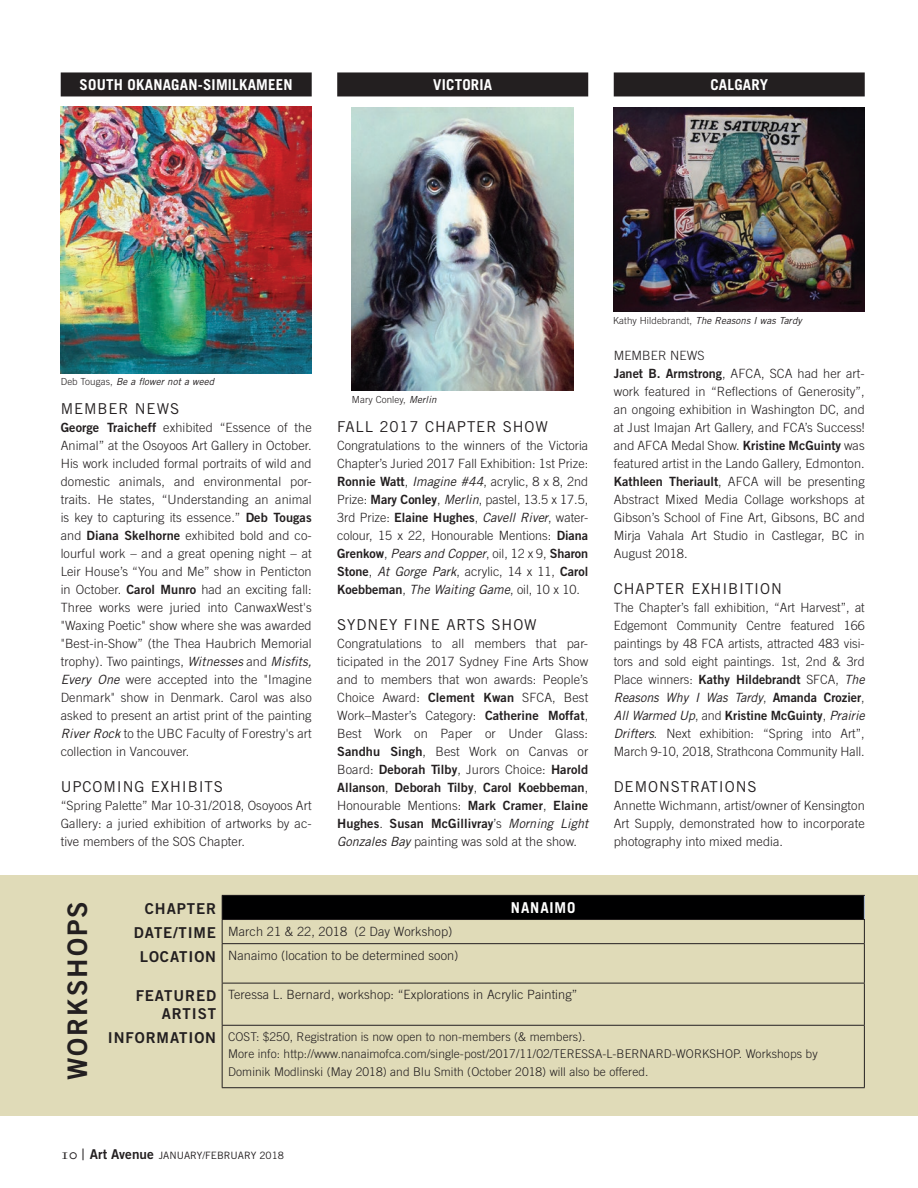
<style>
.page{position:relative;width:918px;height:1188px;background:#fff}
.page>*{position:absolute;margin:0;border:0;box-sizing:border-box;transform-origin:0 0}
.t1{font:27px "Trade Gothic Bold Two";letter-spacing:.07em;color:#231f20}
.t2{font:15px "Trade Gothic";letter-spacing:.06em;color:#231f20}
.t3{font:700 15px "Trade Gothic";letter-spacing:.015em;color:#fff}
.t4{font:15px/18px "Trade Gothic Bold Two";letter-spacing:.06em;color:#231f20;text-align:right}
.t5{font:300 12.75px/18px "Trade Gothic";letter-spacing:.005em;color:#231f20;text-align:justify}
.t6{font:12.75px "Trade Gothic Bold Two";letter-spacing:.005em;color:#231f20}
.t7{font:300 12px/17.4px "Trade Gothic";letter-spacing:.005em;color:#231f20}
.t8{font:10.2px "Trade Gothic";color:#231f20}
.t9{font:italic 9.75px "Trade Gothic";letter-spacing:.01em;color:#231f20}
.t10{font:300 9.75px "Trade Gothic";color:#231f20}
.s1{font-weight:300;font-style:normal}
.s2{font-family:"Trade Gothic Bold Two";font-weight:400}
.s3{font-weight:400;font-style:italic}
.s4{font-family:"Trade Gothic";font-weight:300}
.s5{font-family:"Trade Gothic";font-style:italic}
.s6{font-family:"Trade Gothic Bold Two";font-weight:400;font-size:15px}
.s7{font-family:"Sabon Roman SC";font-size:15px}
.s8{font-family:"Trade Gothic Bold Two";font-size:13.5px}
</style>
<div class="page">
<div style="left:0;top:875px;width:918px;height:241px;background:#e0dbb8"></div>
<div style="left:222px;top:895px;width:642px;height:25px;background:#000001"></div>
<hr style="left:222px;top:895px;width:643px;height:1px;background:#231f20">
<hr style="left:222px;top:919px;width:643px;height:1px;background:#231f20">
<svg style="left:222px;top:896px;width:1px;height:47px"></svg>
<hr style="left:222px;top:943px;width:643px;height:1px;background:#231f20">
<hr style="left:222px;top:944px;width:1px;height:39px;background:#231f20">
<hr style="left:864px;top:944px;width:1px;height:39px;background:#231f20">
<hr style="left:222px;top:983px;width:643px;height:1px;background:#231f20">
<hr style="left:222px;top:983px;width:1px;height:42px;background:#231f20">
<hr style="left:864px;top:983px;width:1px;height:42px;background:#231f20">
<hr style="left:222px;top:1025px;width:643px;height:1px;background:#231f20">
<hr style="left:222px;top:1026px;width:1px;height:61px;background:#231f20">
<hr style="left:864px;top:1026px;width:1px;height:61px;background:#231f20">
<hr style="left:222px;top:1087px;width:643px;height:1px;background:#231f20">
<svg style="left:864px;top:896px;width:1px;height:47px"></svg>
<div style="left:61px;top:72px;width:251px;height:24px;background:#231f20"></div>
<div style="left:337px;top:72px;width:251px;height:24px;background:#231f20"></div>
<div style="left:614px;top:72px;width:251px;height:24px;background:#231f20"></div>
<img style="left:61px;top:106px;width:251px;height:267px">
<img style="left:352px;top:107px;width:222px;height:284px">
<img style="left:614px;top:108px;width:251px;height:204px">
<p class="t3" style="left:80px;top:75px;width:215px">SOUTH OKANAGAN-SIMILKAMEEN</p>
<p class="t3" style="left:433px;top:75px;width:61px">VICTORIA</p>
<p class="t3" style="left:710px;top:75px;width:59px">CALGARY</p>
<p class="t9" style="left:61px;top:376px;width:155px"><span class="s1">Deb Tougas,</span> Be a flower not a weed</p>
<p class="t2" style="left:61px;top:400px;width:12px">MEMBER</p>
<p class="t2" style="left:135px;top:400px;width:44px">NEWS</p>
<p class="t5" style="left:61px;top:418px;width:253px"><span class="s2">George Traicheff</span> exhibited “Essence of the Animal” at the Osoyoos Art Gallery in October.<br>H is work included formal portraits of wild and domestic animals, and environmental por&shy;traits. He states, “U nderstanding an animal is key to capturing its essence.” <span class="s2">Deb Tougas </span>and <span class="s2">Diana Skelhorne</span> exhibited bold and co&shy;lourful work – and a great opening night – at Leir House’s “You and Me” show in Penticton in October. <span class="s2">Carol Munro</span> had an exciting fall:<br>Three works were juried into CanwaxWest's "Waxing Poetic" show where she was awarded "Best-in-Show” (the Thea Haubrich Memorial trophy). Two paintings, <span class="s3">Witnesses</span> and <span class="s3">Misfits, Every One</span> were accepted into the "I magine Denmark" show in Denmark. Carol was also asked to present an artist print of the painting <span class="s3">River Rock</span> to the UBC</p>
<p class="t5" style="left:61px;top:724px;width:253px;text-indent:125px">Faculty of Forestry's art collection in Vancouver.</p>
<p class="t2" style="left:61px;top:778px;width:43px">UPCOMING</p>
<p class="t2" style="left:151px;top:778px;width:40px">EXHIBITS</p>
<p class="t5" style="left:61px;top:796px;width:253px">“Spring Palette” Mar 10-31/2018, Osoyoos Art Gallery: a juried exhibition of artworks by ac&shy;tive members of the SOS</p>
<p class="t5" style="left:199px;top:832px;width:47px">Chapter.</p>
<p class="t10" style="left:352px;top:394px;width:86px">Mary Conley, <span class="s3">Merlin</span></p>
<p class="t2" style="left:337px;top:418px;width:130px">FALL 2017 CHAPTER</p>
<p class="t2" style="left:503px;top:418px;width:47px">SHOW</p>
<p class="t5" style="left:337px;top:436px;width:253px">Congratulations to the winners of the Victoria Chapter’s Juried 2017 Fall Exhibition: 1st Prize:<br><span class="s2">Ronnie Watt</span>, <span class="s3">Imagine #44</span>, acrylic, 8 x 8, 2nd Prize: <span class="s2">Mary Conley</span>, <span class="s3">Merlin</span>, pastel, 13.5 x 17.5, 3rd Prize: <span class="s2">Elaine H ughes</span>, <span class="s3">Cavell River</span>, water&shy;colour, 15 x 22, Honourable Mentions: <span class="s2">Diana Grenkow</span>, <span class="s3">Pears and Copper</span>, oil, 12 x 9, <span class="s2">Sharon Stone</span>, <span class="s3">At Gorge Park</span>, acrylic, 14 x 11, <span class="s2">Carol Koebbeman</span>, <span class="s3">The Waiting Game</span>, oil, 10 x 10.</p>
<p class="t2" style="left:337px;top:616px;width:41px">SYDNEY</p>
<p class="t2" style="left:404px;top:616px;width:10px">FINE</p>
<p class="t2" style="left:446px;top:616px;width:20px">ARTS</p>
<p class="t2" style="left:492px;top:616px;width:47px">SHOW</p>
<p class="t5" style="left:337px;top:634px;width:253px">Congratulations to all members that par&shy;ticipated in the 2017 Sydney Fine Arts Show and to members that won awards: People’s Choice Award: <span class="s2">Clement Kwan</span> SFCA, Best Work–Master’s Category: <span class="s2">Catherine Moffat</span>, Best Work on Paper or U nder Glass:<br><span class="s2">Sandhu Singh</span>, Best Work on Canvas or Board: <span class="s2">Deborah Tilby</span>, Jurors Choice: <span class="s2">Harold</span></p>
<p class="t6" style="left:337px;top:780px;width:253px">Allanson<span class="s4">,</span> Deborah Tilby<span class="s4">,</span> Carol Koebbeman<span class="s4">,</span></p>
<p class="t5" style="left:337px;top:796px;width:253px">Honourable Mentions: <span class="s2">Mark Cramer</span>, <span class="s2">Elaine</span></p>
<p class="t6" style="left:337px;top:816px;width:253px">H ughes<span class="s4">.</span> Susan McGillivray<span class="s4">’s</span> <span class="s5">Morning Light</span></p>
<p class="t5" style="left:337px;top:832px;width:241px"><span class="s3">Gonzales Bay</span> painting was sold at the show.</p>
<p class="t9" style="left:613px;top:315px;width:190px"><span class="s1">Kathy H ildebrandt,</span> The Reasons I was Tardy</p>
<p class="t5" style="left:614px;top:346px;width:37px">MEMBER</p>
<p class="t5" style="left:670px;top:346px;width:35px">NEWS</p>
<p class="t6" style="left:614px;top:366px;width:165px">Janet B. Armstrong<span class="s4">, AFCA, SCA</span></p>
<p class="t5" style="left:614px;top:364px;width:253px;text-indent:184px">had her art&shy;work featured in “Reflections of Generosity”, an ongoing exhibition in Washington DC, and at Just I majan Art Gallery, and FCA’s Success! and AFCA Medal Show. <span class="s2">Kristine McGuinty</span> was featured artist in the Lando Gallery, Edmonton.<br><span class="s2">Kathleen Theriault</span>, AFCA will be presenting Abstract Mixed Media Collage workshops at Gibson’s School of Fine Art, Gibsons, BC and Mirja Vahala Art Studio in Castlegar, BC</p>
<p class="t5" style="left:855px;top:526px;width:11px">in</p>
<p class="t5" style="left:614px;top:544px;width:75px">August 2018.</p>
<p class="t2" style="left:614px;top:580px;width:43px">CHAPTER</p>
<p class="t2" style="left:691px;top:580px;width:41px">EXHIBITION</p>
<p class="t5" style="left:614px;top:598px;width:253px">The Chapter’s fall exhibition, “Art Harvest”, at Edgemont Community Centre featured 166 paintings by 48 FCA artists, attracted 483 visi&shy;tors and sold eight paintings. 1st, 2nd &amp; 3rd Place winners: <span class="s2">Kathy H ildebrandt</span> SFCA, <span class="s3">The Reasons Why I Was Tardy</span>, <span class="s2">Amanda Crozier</span>, <span class="s3">All Warmed Up</span>, and <span class="s2">Kristine McGuinty</span>, <span class="s3">Prairie Drifters</span>. N ext exhibition: “Spring into Art”, March 9-10, 2018, Strathcona Community Hall.</p>
<p class="t2" style="left:614px;top:778px;width:23px">DEMONSTR</p>
<p class="t2" style="left:701px;top:778px;width:19px">ATIONS</p>
<p class="t5" style="left:614px;top:796px;width:253px">Annette Wichmann, artist/owner of Kensington Art Supply, demonstrated how to incorporate photography into mixed media.</p>
<h1 class="t1" style="left:61px;top:1080px;width:180px;rotate:-90deg">WORKSHOPS</h1>
<p class="t4" style="left:145px;top:899px;width:68px">Chapter</p>
<p class="t3" style="left:511px;top:898px;width:10px">NANAIMO</p>
<p class="t5" style="left:134px;top:919px;width:326px;line-height:24.2px;text-align:center"><span class="s6">date/tim e</span> March 21 &amp; 22, 2018 (2 Day Workshop)<br><span class="s6">Locati on</span> Nanaimo (location to be determined soon)</p>
<p class="t4" style="left:136px;top:987px;width:82px">featured artist</p>
<p class="t5" style="left:228px;top:985px;width:351px">Teressa L. Bernard, workshop: “Explorations in Acrylic Painting”</p>
<p class="t4" style="left:108px;top:1029px;width:50px">Informa</p>
<p class="t4" style="left:179px;top:1029px;width:57px">tion <sup>COST</sup></p>
<p class="t7" style="left:228px;top:1028px;width:359px;text-indent:28px">: $250, Registration is now open to non-members (&amp; members).<br>More info: http://www.nanaimofca.com/single-post/2017/11/02/TERESSA</p>
<p class="t7" style="left:602px;top:1045px;width:23px">-L-BERNARD</p>
<p class="t7" style="left:672px;top:1045px;width:23px">-WORKSHOP</p>
<p class="t7" style="left:739px;top:1045px;width:80px">. Workshops by</p>
<p class="t7" style="left:228px;top:1062px;width:422px">Dominik Modlinski (May 2018) and B lu Smith (October 2018) will also be offered.</p>
<p class="t8" style="left:61px;top:1149px;width:225px"><span class="s7">10 |</span> <span class="s8">Art Avenue</span> JANUARY/FEBRUARY 2018</p>
</div>
